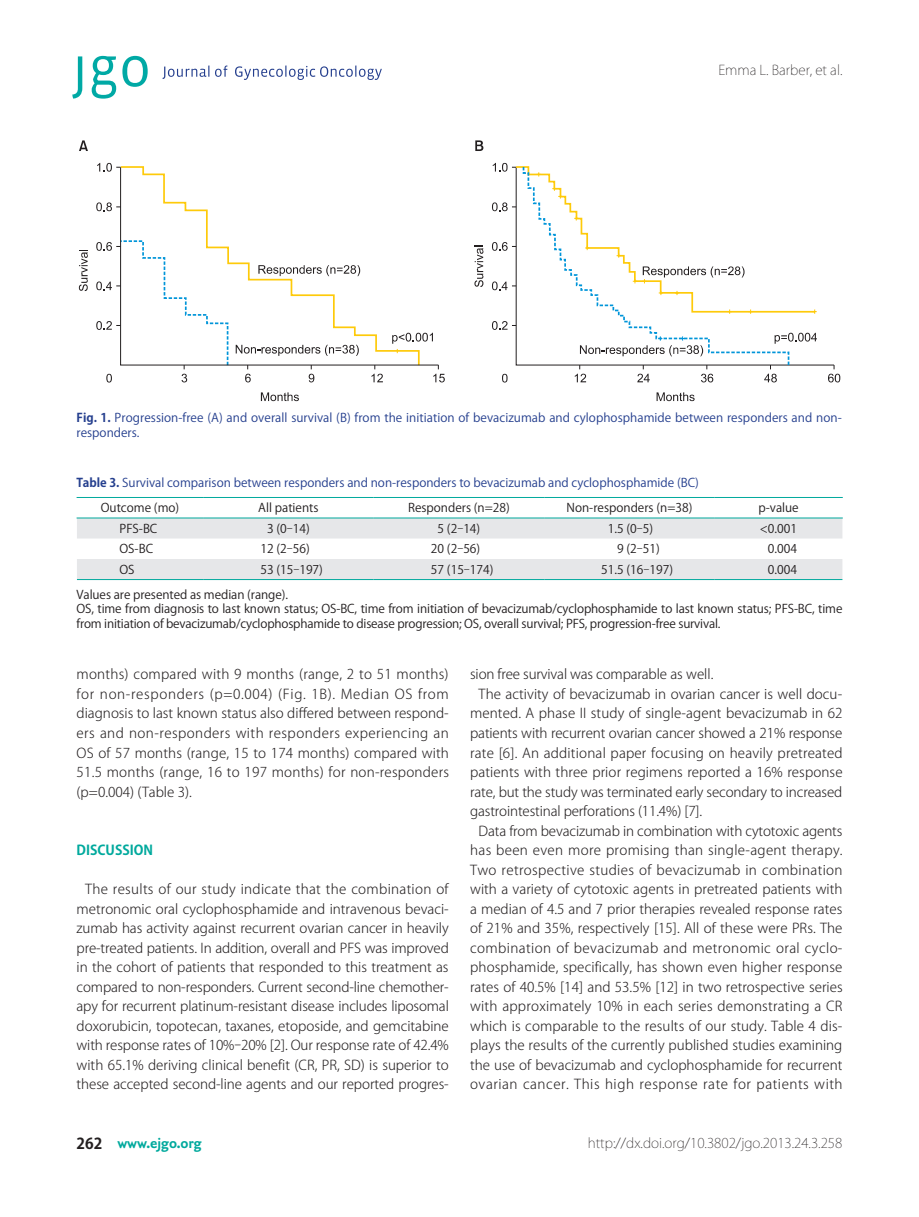
<style>
.page{position:relative;width:919px;height:1217px;background:#fff}
.page>*{position:absolute;margin:0;border:0;box-sizing:border-box;transform-origin:0 0}
.t1{font:700 15px "Nexus Sans";color:#00a99d}
.본문{font:300 13.5px/19.5px "Koz Go Pro";letter-spacing:-.005em;color:#231f20;text-align:justify}
.t2{font:200 13.5px "Koz Go Pro";color:#231f20}
.서론{font:700 13.5px "Koz Go Pro";color:#00a99d}
.표내용{font:12px/14.4px "Koz Go Pro";letter-spacing:-.01em;color:#231f20}
.그림제목{font:12px/14.4px "Koz Go Pro";letter-spacing:.005em;color:#253f8e}
.표제목{font:12px "Koz Go Pro";color:#253f8e}
.s1{font-weight:700}
.s2{font-weight:300}
.s3{font-family:"Koz Go Pro";color:#231f20}
</style>
<div class="page">
<svg style="left:72px;top:56px;width:76px;height:43px"></svg>
<svg style="left:162px;top:65px;width:220px;height:15px"></svg>
<svg style="left:474px;top:246px;width:9px;height:41px"></svg>
<svg style="left:502px;top:374px;width:5px;height:8px"></svg>
<svg style="left:828px;top:365px;width:12px;height:17px"></svg>
<svg style="left:656px;top:392px;width:38px;height:9px"></svg>
<svg style="left:492px;top:321px;width:23px;height:9px"></svg>
<svg style="left:515px;top:311px;width:319px;height:55px"></svg>
<svg style="left:475px;top:140px;width:8px;height:11px"></svg>
<svg style="left:574px;top:367px;width:12px;height:15px"></svg>
<svg style="left:637px;top:367px;width:12px;height:15px"></svg>
<svg style="left:701px;top:367px;width:12px;height:15px"></svg>
<svg style="left:764px;top:367px;width:12px;height:15px"></svg>
<svg style="left:492px;top:163px;width:324px;height:151px"></svg>
<svg style="left:522px;top:165px;width:268px;height:202px"></svg>
<svg style="left:580px;top:336px;width:123px;height:20px"></svg>
<svg style="left:79px;top:250px;width:9px;height:41px"></svg>
<svg style="left:433px;top:366px;width:12px;height:16px"></svg>
<svg style="left:261px;top:392px;width:38px;height:9px"></svg>
<svg style="left:245px;top:367px;width:6px;height:15px"></svg>
<svg style="left:308px;top:367px;width:6px;height:15px"></svg>
<svg style="left:371px;top:367px;width:12px;height:15px"></svg>
<svg style="left:97px;top:163px;width:22px;height:9px"></svg>
<svg style="left:96px;top:202px;width:23px;height:9px"></svg>
<svg style="left:96px;top:242px;width:92px;height:140px"></svg>
<svg style="left:120px;top:166px;width:319px;height:200px"></svg>
<svg style="left:258px;top:265px;width:102px;height:11px"></svg>
<svg style="left:236px;top:344px;width:123px;height:12px"></svg>
<svg style="left:79px;top:140px;width:9px;height:11px"></svg>
<svg style="left:77px;top:518px;width:765px;height:61px;fill:#e6e7e9"></svg>
<hr style="left:77px;top:497px;width:126px;height:1px;background:#00a99d">
<hr style="left:203px;top:497px;width:170px;height:1px;background:#00a99d">
<hr style="left:373px;top:497px;width:171px;height:1px;background:#00a99d">
<hr style="left:544px;top:497px;width:170px;height:1px;background:#00a99d">
<hr style="left:714px;top:497px;width:128px;height:1px;background:#00a99d">
<hr style="left:77px;top:517px;width:126px;height:1px;background:#00a99d">
<hr style="left:203px;top:517px;width:170px;height:1px;background:#00a99d">
<hr style="left:373px;top:517px;width:171px;height:1px;background:#00a99d">
<hr style="left:544px;top:517px;width:170px;height:1px;background:#00a99d">
<hr style="left:714px;top:517px;width:128px;height:1px;background:#00a99d">
<hr style="left:77px;top:579px;width:126px;height:1px;background:#00a99d">
<hr style="left:203px;top:579px;width:170px;height:1px;background:#00a99d">
<hr style="left:373px;top:579px;width:171px;height:1px;background:#00a99d">
<hr style="left:544px;top:579px;width:170px;height:1px;background:#00a99d">
<hr style="left:714px;top:579px;width:128px;height:1px;background:#00a99d">
<p class="t2" style="left:718px;top:61px;width:125px">Emma L. Barber, et al.</p>
<p class="그림제목" style="left:77px;top:411px;width:766px"><span class="s1">Fig. 1.</span> Progression-free (A) and overall survival (B) from the initiation of bevacizumab and cylophosphamide between responders and non&shy;responders.</p>
<p class="표제목" style="left:77px;top:475px;width:623px"><span class="s1">Table 3.</span> Survival comparison between responders and non-responders to bevacizumab and cyclophosphamide (BC)</p>
<p class="표내용" style="left:101px;top:501px;width:80px">Outcome (mo)</p>
<p class="표내용" style="left:258px;top:501px;width:62px">All patients</p>
<p class="표내용" style="left:408px;top:501px;width:103px">Responders (n=28)</p>
<p class="표내용" style="left:566px;top:501px;width:127px">Non-responders (n=38)</p>
<p class="표내용" style="left:758px;top:501px;width:42px">p-value</p>
<p class="표내용" style="left:119px;top:521px;width:39px">PFS-BC</p>
<p class="표내용" style="left:267px;top:521px;width:44px">3 (0<span class="s2">-</span>14)</p>
<p class="표내용" style="left:437px;top:521px;width:44px">5 (2<span class="s2">-</span>14)</p>
<p class="표내용" style="left:608px;top:521px;width:47px">1.5 (0<span class="s2">-</span>5)</p>
<p class="표내용" style="left:759px;top:521px;width:39px">&lt;0.001</p>
<p class="표내용" style="left:119px;top:542px;width:35px">OS-BC</p>
<p class="표내용" style="left:260px;top:542px;width:51px">12 (2<span class="s2">-</span>56)</p>
<p class="표내용" style="left:431px;top:542px;width:51px">20 (2<span class="s2">-</span>56)</p>
<p class="표내용" style="left:617px;top:542px;width:44px">9 (2<span class="s2">-</span>51)</p>
<p class="표내용" style="left:767px;top:542px;width:31px">0.004</p>
<p class="표내용" style="left:119px;top:562px;width:17px">OS</p>
<p class="표내용" style="left:260px;top:562px;width:64px">53 (15<span class="s2">-</span>197)</p>
<p class="표내용" style="left:431px;top:562px;width:64px">57 (15<span class="s2">-</span>174)</p>
<p class="표내용" style="left:601px;top:562px;width:73px">51.5 (16<span class="s2">-</span>197)</p>
<p class="표내용" style="left:767px;top:562px;width:31px">0.004</p>
<p class="표내용" style="left:77px;top:587px;width:213px">Values are presented as median (range).</p>
<p class="표내용" style="left:77px;top:602px;width:767px">OS, time from diagnosis to last known status; OS-BC, time from initiation of bevacizumab/cyclophosphamide to last known status; PFS-BC, time from initiation of bevacizumab/cyclophosphamide to disease progression; OS, overall survival; PFS, progression-free survival.</p>
<p class="본문" style="left:77px;top:664px;width:374px">months) compared with 9 months (range, 2 to 51 months) for non-responders (p=0.004) (Fig. 1B). Median OS from diagnosis to last known status also differed between respond&shy;ers and non-responders with responders experiencing an OS of 57 months (range, 15 to 174 months) compared with 51.5 months (range, 16 to 197 months) for non-responders (p=0.004) (Table 3).</p>
<p class="서론" style="left:77px;top:841px;width:78px">DISCUSSION</p>
<p class="본문" style="left:77px;top:879px;width:374px;text-indent:9px">The results of our study indicate that the combination of metronomic oral cyclophosphamide and intravenous bevaci&shy;zumab has activity against recurrent ovarian cancer in heavily pre-treated patients. In addition, overall and PFS was improved in the cohort of patients that responded to this treatment as compared to non-responders. Current second-line chemother&shy;apy for recurrent platinum-resistant disease includes liposomal doxorubicin, topotecan, taxanes, etoposide, and gemcitabine with response rates of 10%-20% [2]. Our response rate of 42.4% with 65.1% deriving clinical benefit (CR, PR, SD) is superior to these accepted second-line agents and our reported progres-</p>
<p class="본문" style="left:470px;top:664px;width:245px">sion free survival was comparable as well.</p>
<p class="본문" style="left:470px;top:684px;width:374px;text-indent:9px">The activity of bevacizumab in ovarian cancer is well docu&shy;mented. A phase II study of single-agent bevacizumab in 62 patients with recurrent ovarian cancer showed a 21% response rate [6]. An additional paper focusing on heavily pretreated patients with three prior regimens reported a 16% response rate, but the study was terminated early secondary to increased gastrointestinal perforations (11.4%) [7].</p>
<p class="본문" style="left:470px;top:820px;width:374px;text-indent:9px">Data from bevacizumab in combination with cytotoxic agents has been even more promising than single-agent therapy.<br>Two retrospective studies of bevacizumab in combination with a variety of cytotoxic agents in pretreated patients with a median of 4.5 and 7 prior therapies revealed response rates of 21% and 35%, respectively [15]. All of these were PRs. The combination of bevacizumab and metronomic oral cyclo&shy;phosphamide, specifically, has shown even higher response rates of 40.5% [14] and 53.5% [12] in two retrospective series with approximately 10% in each series demonstrating a CR which is comparable to the results of our study. Table 4 dis&shy;plays the results of the currently published studies examining the use of bevacizumab and cyclophosphamide for recurrent ovarian cancer. This high response rate for patients with</p>
<p class="t1" style="left:77px;top:1133px;width:127px"><span class="s3">262</span> www.ejgo.org</p>
<p class="t2" style="left:587px;top:1133px;width:256px">http://dx.doi.org/10.3802/jgo.2013.24.3.258</p>
</div>
